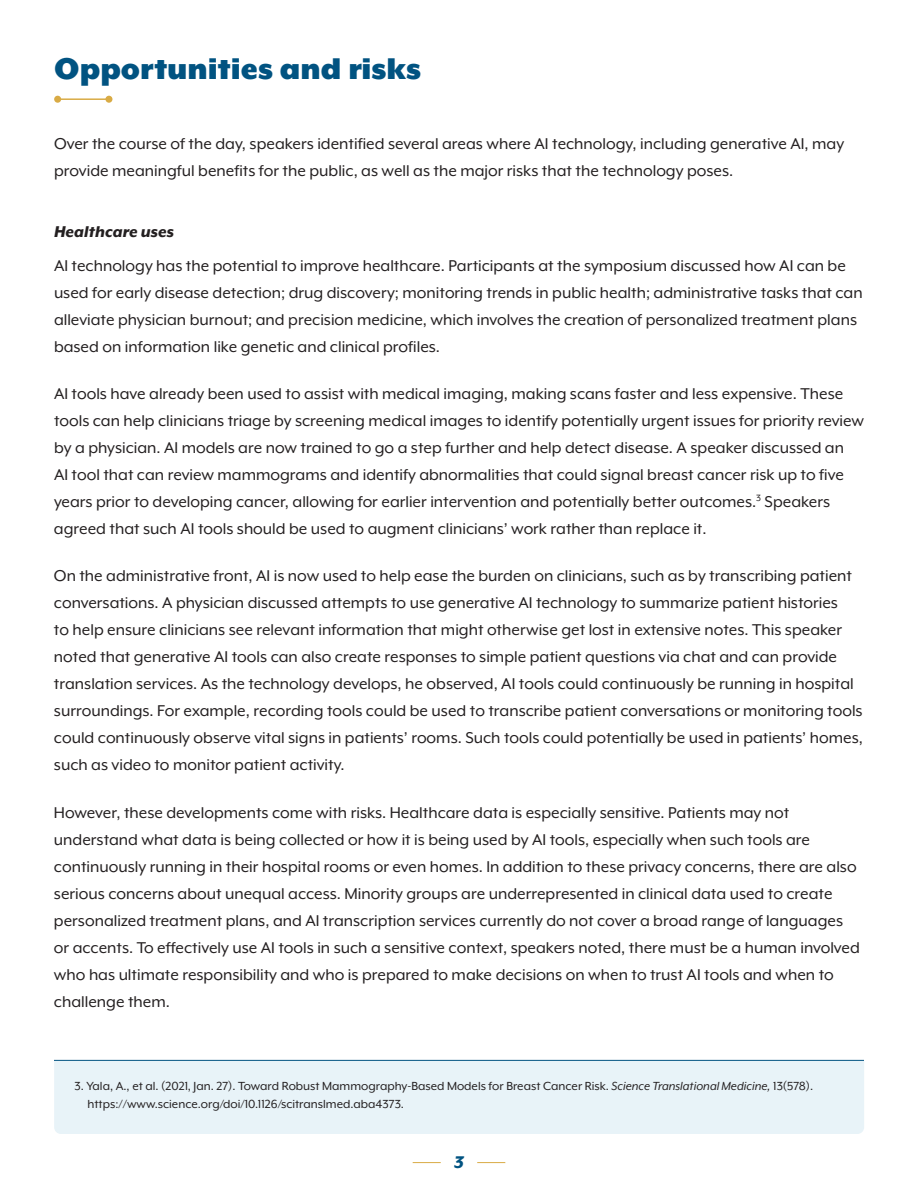
<style>
.page{position:relative;width:918px;height:1188px;background:#fff}
.page>*{position:absolute;margin:0;border:0;box-sizing:border-box;transform-origin:0 0}
.t1{font:900 34.5px "Mr Eaves XL Mod OT";color:#015381}
.t2{font:italic 800 19.5px "Mr Eaves XL Mod OT";color:#015381}
.t3{font:18px/27px "Mr Eaves XL Mod OT";color:#231f20}
.t4{font:italic 800 18px "Mr Eaves XL Mod OT";color:#231f20}
.t5{font:13.5px/18px "Mr Eaves XL Mod OT";color:#231f20}
.s1{font-style:italic}
</style>
<div class="page">
<svg style="left:477px;top:1162px;width:28px;height:1px"></svg>
<svg style="left:413px;top:1162px;width:28px;height:1px"></svg>
<div style="left:54px;top:96px;width:7px;height:7px;background:#d9ab45;border-radius:50%"></div>
<hr style="left:58px;top:98px;width:51px;height:2px;background:#d9ab45">
<div style="left:105px;top:96px;width:7px;height:7px;background:#d9ab45;border-radius:50%"></div>
<div style="left:54px;top:1061px;width:810px;height:73px;background:#e8f3f8"></div>
<hr style="left:54px;top:1060px;width:810px;height:1px;background:#015381">
<h1 class="t1" style="left:54px;top:50px;width:368px">Opportunities and risks</h1>
<p class="t3" style="left:54px;top:130px;width:792px">Over the course of the day, speakers identifed several areas where AI technology, including generative AI, may provide meaningful benefts for the public, as well as the major risks that the technology poses.</p>
<p class="t4" style="left:54px;top:223px;width:122px">Healthcare uses</p>
<p class="t3" style="left:54px;top:252px;width:810px">AI technology has the potential to improve healthcare. Participants at the symposium discussed how AI can be used for early disease detection; drug discovery; monitoring trends in public health; administrative tasks that can alleviate physician burnout; and precision medicine, which involves the creation of personalized treatment plans based on information like genetic and clinical profles.</p>
<p class="t3" style="left:54px;top:380px;width:812px">AI tools have already been used to assist with medical imaging, making scans faster and less expensive. These tools can help clinicians triage by screening medical images to identify potentially urgent issues for priority review by a physician. AI models are now trained to go a step further and help detect disease. A speaker discussed an<br>AI tool that can review mammograms and identify abnormalities that could signal breast cancer risk up to fve years prior to developing cancer, allowing for earlier intervention and potentially better outcomes.<sup>3</sup> Speakers agreed that such AI tools should be used to augment clinicians’ work rather than replace it.</p>
<p class="t3" style="left:54px;top:562px;width:810px">On the administrative front, AI is now used to help ease the burden on clinicians, such as by transcribing patient conversations. A physician discussed attempts to use generative AI technology to summarize patient histories<br>to help ensure clinicians see relevant information that might otherwise get lost in extensive notes. This speaker noted that generative AI tools can also create responses to simple patient questions via chat and can provide translation services. As the technology develops, he observed, AI tools could continuously be running in hospital surroundings. For example, recording tools could be used to transcribe patient conversations or monitoring tools could continuously observe vital signs in patients’ rooms. Such tools could potentially be used in patients’ homes, such as video to monitor patient activity.</p>
<p class="t3" style="left:54px;top:799px;width:807px">However, these developments come with risks. Healthcare data is especially sensitive. Patients may not understand what data is being collected or how it is being used by AI tools, especially when such tools are continuously running in their hospital rooms or even homes. In addition to these privacy concerns, there are also serious concerns about unequal access. Minority groups are underrepresented in clinical data used to create personalized treatment plans, and AI transcription services currently do not cover a broad range of languages or accents. To effectively use AI tools in such a sensitive context, speakers noted, there must be a human involved who has ultimate responsibility and who is prepared to make decisions on when to trust AI tools and when to challenge them.</p>
<p class="t5" style="left:88px;top:1077px;width:727px;text-indent:-13px">3. Yala, A., et al. (2021, Jan. 27). Toward Robust Mammography-Based Models for Breast Cancer Risk. <span class="s1">Science Translational Medicine,</span> 13(578). https://www.science.org/doi/10.1126/scitranslmed.aba4373.</p>
<p class="t2" style="left:454px;top:1152px;width:11px">3</p>
</div>
